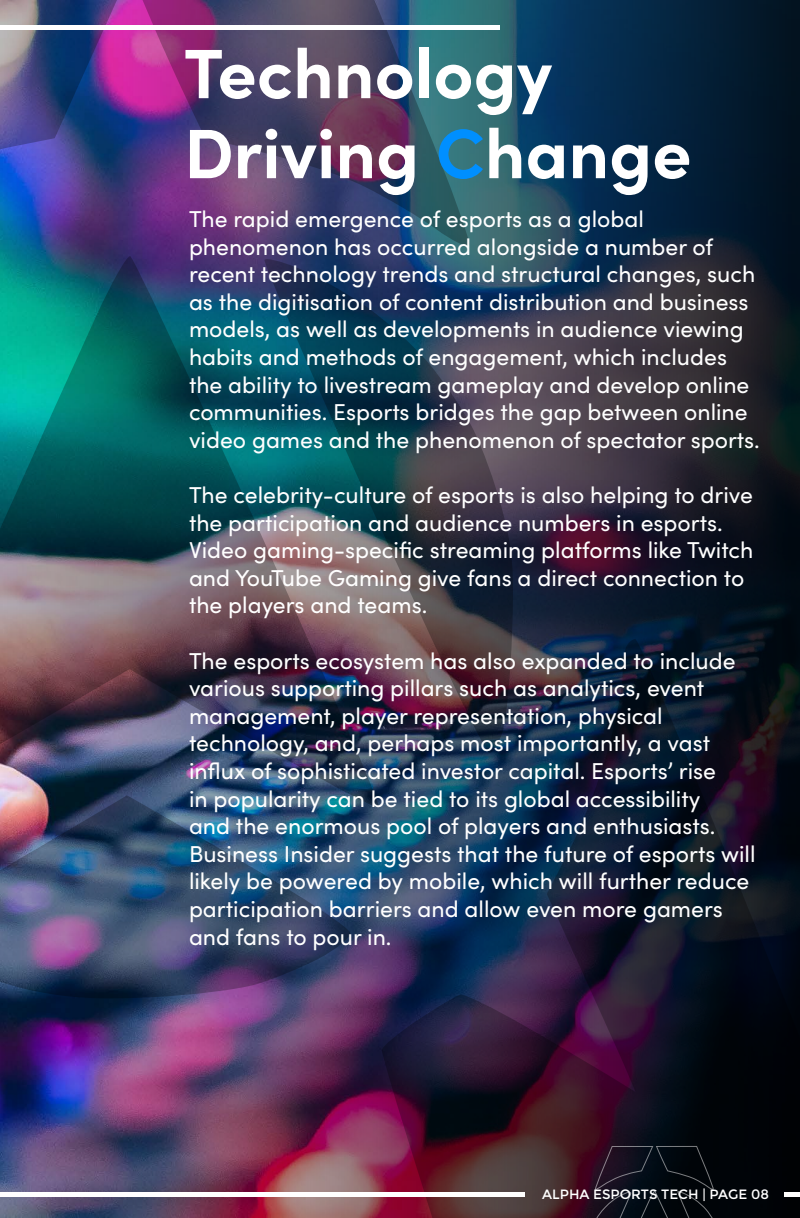
<style>
.page{position:relative;width:800px;height:1218px;background:#fff}
.page>*{position:absolute;margin:0;border:0;box-sizing:border-box;transform-origin:0 0}
.t1{font:700 70px/80px "Sofia Pro";color:#fff}
.t2{font:23px/27.6px "Sofia Pro";color:#fff}
.t3{font:13.5px "Montserrat";color:#fff}
.s1{color:#008fff}
</style>
<div class="page">
<img style="left:0;top:0;width:800px;height:1218px">
<div style="left:0;top:25px;width:499px;height:5px;background:#fff"></div>
<svg style="left:538px;top:1146px;width:233px;height:72px;background:#181018"></svg>
<div style="left:0;top:1192px;width:524px;height:5px;background:#fff"></div>
<div style="left:784px;top:1192px;width:16px;height:5px;background:#fff"></div>
<h1 class="t1" style="left:184px;top:28px;width:509px">Technology<br>Driving <span class="s1">C</span>hange</h1>
<p class="t2" style="left:189px;top:204px;width:572px">The rapid emergence of esports as a global phenomenon has occurred alongside a number of recent technology trends and structural changes, such as the digitisation of content distribution and business models, as well as developments in audience viewing habits and methods of engagement, which includes the ability to livestream gameplay and develop online communities. Esports bridges the gap between online video games and the phenomenon of spectator sports.</p>
<p class="t2" style="left:189px;top:480px;width:566px">The celebrity-culture of esports is also helping to drive the participation and audience numbers in esports.<br>Video gaming-specific streaming platforms like Twitch and YouTube Gaming give fans a direct connection to the players and teams.</p>
<p class="t2" style="left:189px;top:646px;width:568px">The esports ecosystem has also expanded to include various supporting pillars such as analytics, event management, player representation, physical technology, and, perhaps most importantly, a vast influx of sophisticated investor capital. Esports’ rise<br>in popularity can be tied to its global accessibility<br>and the enormous pool of players and enthusiasts.<br>Business Insider suggests that the future of esports will likely be powered by mobile, which will further reduce participation barriers and allow even more gamers and fans to pour in.</p>
<p class="t3" style="left:542px;top:1186px;width:228px">ALPHA ESPORTS TECH | PAGE 08</p>
</div>
